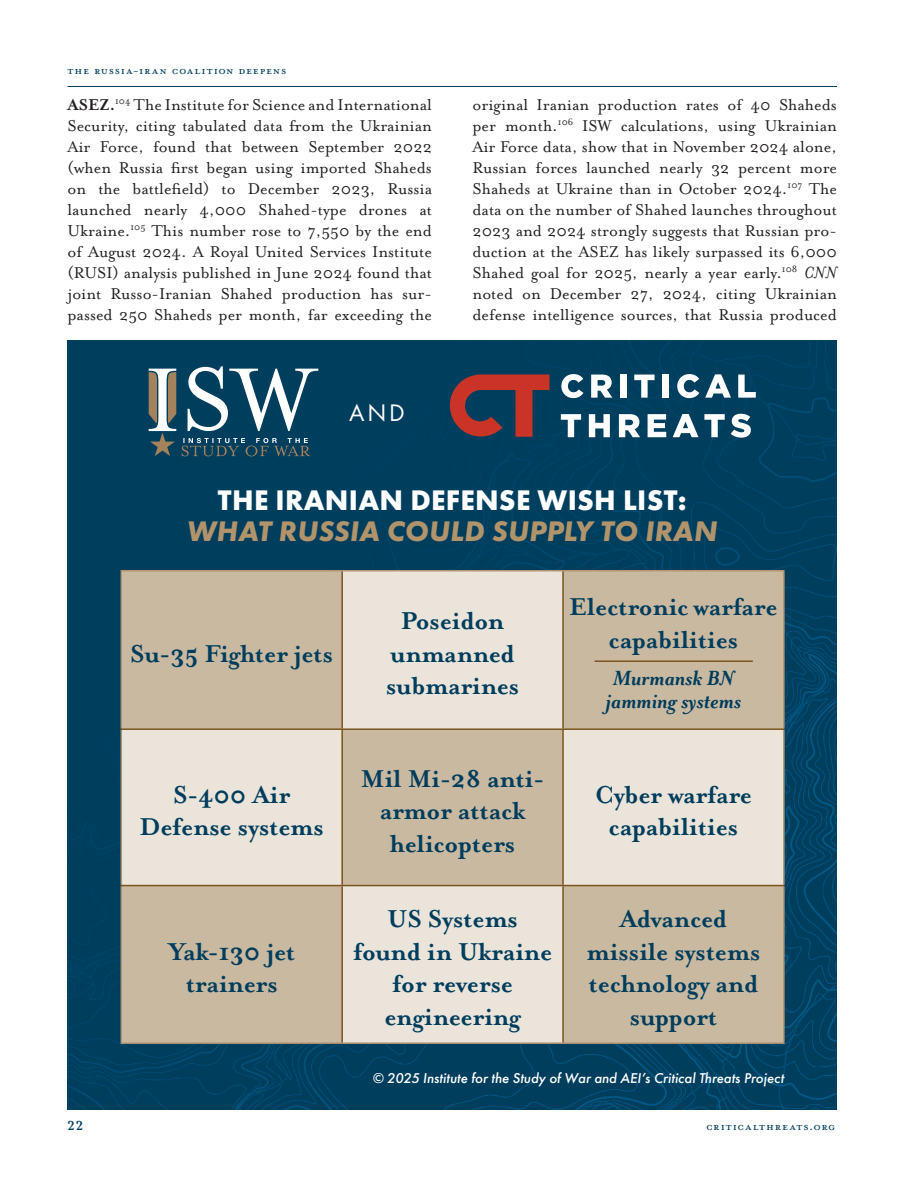
<style>
.page{position:relative;width:918px;height:1188px;background:#fff}
.page>*{position:absolute;margin:0;border:0;box-sizing:border-box;transform-origin:0 0}
.t1{font:italic 700 29.4px/30.9px "Futura PT";letter-spacing:.01em;color:#b1946b;text-align:center}
.t2{font:700 28.05px/32.4px "Mrs Eaves OT";letter-spacing:-.01em;color:#003e5e;text-align:center}
.t3{font:24.75px "Futura PT";color:#fff}
.t4{font:italic 700 23.55px/23.5px "Mrs Eaves OT";color:#003e5e}
.Body_Copy{font:18px/21px "Mrs Eaves OT";color:#231f20;text-align:justify}
.t5{font:15px "Mrs Eaves All Petite Caps OT";letter-spacing:.05em;color:#003e5e}
.t6{font:700 15px "Mrs Eaves OT";color:#003e5e}
.t7{font:italic 500 14.7px "Futura PT";color:#fff}
.s1{font-weight:700}
.s2{font-style:italic;font-size:18.75px}
.s3{font-style:normal;color:#fff}
</style>
<div class="page">
<hr style="left:68px;top:86px;width:769px;height:1px;background:#003e5e">
<hr style="left:68px;top:1109px;width:769px;height:1px;background:#003e5e">
<div style="left:68px;top:340px;width:769px;height:769px;background:#003e5e"></div>
<svg style="left:122px;top:571px;width:661px;height:471px;background:#d8cbba"></svg>
<hr style="left:121px;top:570px;width:221px;height:1px;background:#ae9674">
<hr style="left:121px;top:571px;width:1px;height:157px;background:#ae9674">
<hr style="left:342px;top:570px;width:221px;height:1px;background:#ae9674">
<hr style="left:563px;top:570px;width:222px;height:1px;background:#ae9674">
<hr style="left:783px;top:571px;width:2px;height:157px;background:#ae9674">
<hr style="left:121px;top:730px;width:1px;height:155px;background:#ae9674">
<hr style="left:783px;top:730px;width:2px;height:155px;background:#ae9674">
<hr style="left:121px;top:886px;width:1px;height:156px;background:#ae9674">
<hr style="left:783px;top:886px;width:2px;height:156px;background:#ae9674">
<hr style="left:121px;top:1042px;width:221px;height:2px;background:#ae9674">
<hr style="left:342px;top:1042px;width:221px;height:2px;background:#ae9674">
<hr style="left:563px;top:1042px;width:222px;height:2px;background:#ae9674">
<hr style="left:341px;top:571px;width:2px;height:157px;background:#79531b">
<hr style="left:562px;top:571px;width:2px;height:157px;background:#79531b">
<hr style="left:121px;top:728px;width:221px;height:2px;background:#79531b">
<hr style="left:342px;top:728px;width:221px;height:2px;background:#79531b">
<hr style="left:341px;top:730px;width:2px;height:155px;background:#79531b">
<hr style="left:563px;top:728px;width:222px;height:2px;background:#79531b">
<hr style="left:562px;top:730px;width:2px;height:155px;background:#79531b">
<hr style="left:121px;top:885px;width:221px;height:1px;background:#79531b">
<hr style="left:342px;top:885px;width:221px;height:1px;background:#79531b">
<hr style="left:341px;top:886px;width:2px;height:156px;background:#79531b">
<hr style="left:563px;top:885px;width:222px;height:1px;background:#79531b">
<hr style="left:562px;top:886px;width:2px;height:156px;background:#79531b">
<hr style="left:595px;top:660px;width:158px;height:2px;background:#79531b">
<svg style="left:149px;top:366px;width:169px;height:90px"></svg>
<svg style="left:450px;top:374px;width:99px;height:63px;background:#683841"></svg>
<svg style="left:561px;top:374px;width:22px;height:24px"></svg>
<svg style="left:591px;top:375px;width:21px;height:23px"></svg>
<div style="left:620px;top:375px;width:6px;height:23px;background:#fff"></div>
<svg style="left:634px;top:375px;width:21px;height:23px"></svg>
<div style="left:662px;top:375px;width:7px;height:23px;background:#fff"></div>
<svg style="left:677px;top:374px;width:22px;height:24px"></svg>
<svg style="left:705px;top:374px;width:26px;height:24px"></svg>
<svg style="left:738px;top:375px;width:18px;height:23px"></svg>
<svg style="left:561px;top:414px;width:20px;height:23px"></svg>
<svg style="left:589px;top:414px;width:21px;height:23px"></svg>
<svg style="left:619px;top:414px;width:21px;height:23px"></svg>
<svg style="left:648px;top:414px;width:18px;height:23px"></svg>
<svg style="left:673px;top:414px;width:52px;height:23px"></svg>
<svg style="left:731px;top:414px;width:20px;height:24px"></svg>
<p class="t5" style="left:68px;top:64px;width:220px">THE RUSSIA-IRAN COALITION DEEPENS</p>
<p class="Body_Copy" style="left:67px;top:94px;width:366px"><span class="s1">ASEZ.</span><sup>104</sup> The Institute for Science and International Security, citing tabulated data from the Ukrainian Air Force, found that between September 2022 (when Russia first began using imported Shaheds on the battlefield) to December 2023, Russia launched nearly 4,000 Shahed-type drones at Ukraine.<sup>105</sup> This number rose to 7,550 by the end of August 2024. A Royal United Services Institute (RUSI) analysis published in June 2024 found that joint Russo-Iranian Shahed production has sur&shy;passed 250 Shaheds per month, far exceeding the</p>
<p class="Body_Copy" style="left:472px;top:94px;width:366px">original Iranian production rates of 40 Shaheds per month.<sup>106</sup> ISW calculations, using Ukrainian Air Force data, show that in November 2024 alone, Russian forces launched nearly 32 percent more Shaheds at Ukraine than in October 2024.<sup>107</sup> The data on the number of Shahed launches throughout 2023 and 2024 strongly suggests that Russian pro&shy;duction at the ASEZ has likely surpassed its 6,000<br>Shahed goal for 2025, nearly a year early.<sup>108</sup> <span class="s2">CNN </span>noted on December 27, 2024, citing Ukrainian defense intelligence sources, that Russia produced</p>
<p class="t3" style="left:349px;top:398px;width:57px">AND</p>
<p class="t1" style="left:187px;top:485px;width:532px"><span class="s3">THE IRANIAN DEFENSE WISH LIST:<br></span>WHAT RUSSIA COULD SUPPLY TO IRAN</p>
<p class="t2" style="left:130px;top:638px;width:205px">Su-35 Fighter jets</p>
<p class="t2" style="left:386px;top:605px;width:135px">Poseidon unmanned submarines</p>
<p class="t2" style="left:569px;top:591px;width:210px">Electronic warfare capabilities</p>
<p class="t4" style="left:606px;top:666px;width:137px">Murmansk BN jamming systems</p>
<p class="t2" style="left:140px;top:779px;width:186px">S-400 Air<br>Defense systems</p>
<p class="t2" style="left:168px;top:936px;width:129px">Yak-130 jet trainers</p>
<p class="t2" style="left:361px;top:762px;width:185px">Mil Mi-28 anti&shy;armor attack helicopters</p>
<p class="t2" style="left:595px;top:779px;width:159px">Cyber warfare capabilities</p>
<p class="t2" style="left:353px;top:903px;width:201px">US Systems found in Ukraine for reverse engineering</p>
<p class="t2" style="left:587px;top:903px;width:175px">Advanced missile systems technology and support</p>
<p class="t7" style="left:372px;top:1069px;width:413px">© 2025 Institute for the Study of War and AEI’s Critical Threats Project</p>
<p class="t6" style="left:68px;top:1117px;width:17px">22</p>
<p class="t5" style="left:706px;top:1120px;width:131px">CRITICALTHREATS.ORG</p>
</div>
